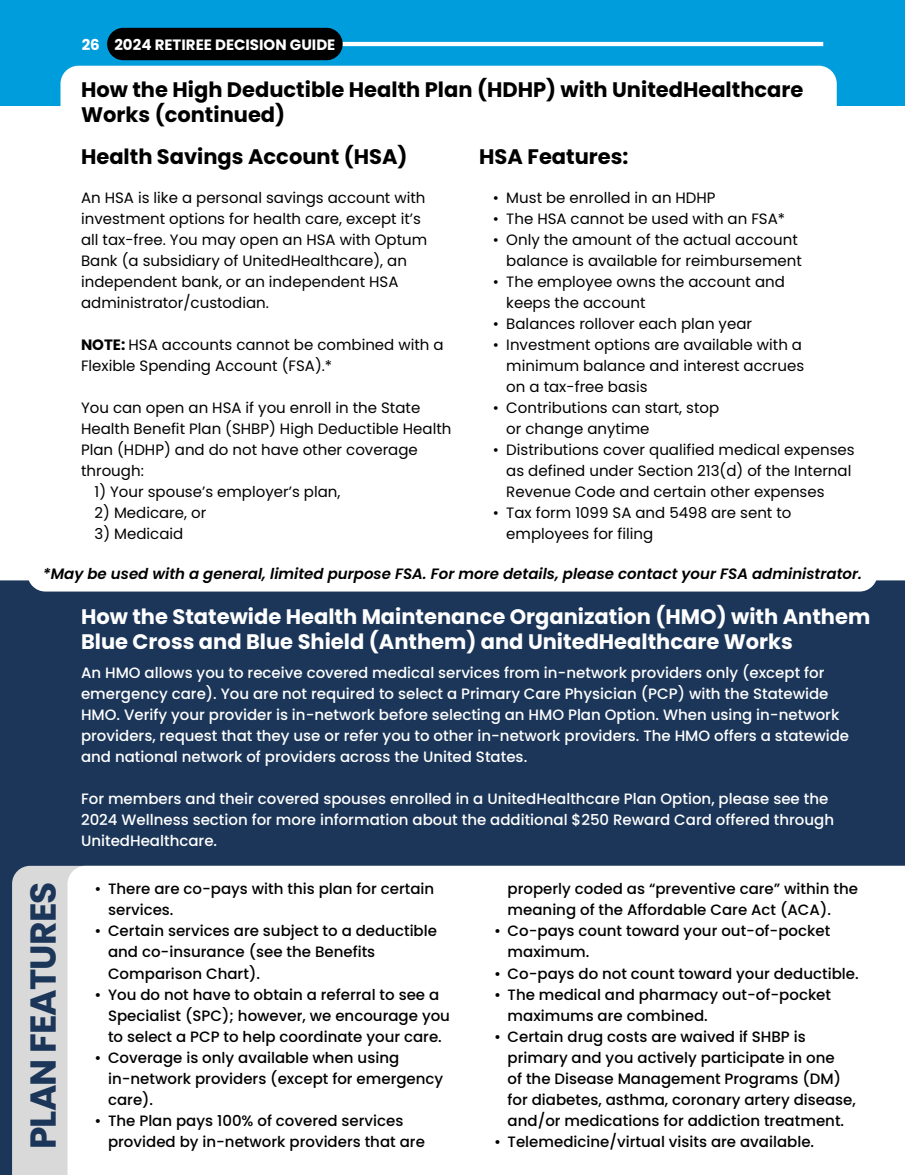
<style>
.page{position:relative;width:905px;height:1175px;background:#fff}
.page>*{position:absolute;margin:0;border:0;box-sizing:border-box;transform-origin:0 0}
.t1{font:700 36px "Poppins";letter-spacing:-.025em;color:#1b3659}
.t2{font:700 21px/25.2px "Poppins";color:#fff}
.t3{font:700 21px/25.2px "Poppins";color:#000}
.t4{font:15px/21px "Poppins";color:#000}
.t5{font:500 15px/21px "Poppins";color:#000}
.t6{font:500 15px/21px "Poppins";color:#fff}
.t7{font:italic 600 15px "Poppins";color:#000}
.t8{font:700 15px "Poppins";color:#fff}
.s1{font-weight:700}
</style>
<div class="page">
<div style="left:0;top:0;width:904px;height:106px;background:#009ddc"></div>
<div style="left:0;top:580px;width:904px;height:594px;background:#1b3659"></div>
<div style="left:60px;top:66px;width:776px;height:70px;background:#fff;border-radius:18px"></div>
<div style="left:27px;top:550px;width:850px;height:41px;background:#fff;border-radius:18px"></div>
<svg style="left:12px;top:865px;width:56px;height:309px;fill:#d9d9d9"></svg>
<svg style="left:68px;top:865px;width:836px;height:309px"></svg>
<hr style="left:322px;top:42px;width:501px;height:4px;background:#fff">
<div style="left:107px;top:28px;width:235px;height:32px;background:#000;border-radius:16px"></div>
<p class="t8" style="left:82px;top:36px;width:255px">26 2024 RETIREE DECISION GUIDE</p>
<h2 class="t3" style="left:81px;top:77px;width:724px">How the High Deductible Health Plan (HDHP) with UnitedHealthcare<br>Works (continued)</h2>
<h2 class="t3" style="left:81px;top:144px;width:328px">Health Savings Account (HSA)</h2>
<p class="t4" style="left:81px;top:187px;width:348px">An HSA is like a personal savings account with investment options for health care, except it’s all tax-free. You may open an HSA with Optum Bank (a subsidiary of UnitedHealthcare), an independent bank, or an independent HSA administrator/custodian.</p>
<p class="t4" style="left:81px;top:334px;width:364px"><span class="s1">NOTE:</span> HSA accounts cannot be combined with a<br>Flexible Spending Account (FSA).*</p>
<p class="t4" style="left:81px;top:397px;width:372px">You can open an HSA if you enroll in the State Health Benefit Plan (SHBP) High Deductible Health Plan (HDHP) and do not have other coverage through:</p>
<p class="t4" style="left:94px;top:481px;width:247px">1) Your spouse’s employer’s plan,</p>
<p class="t4" style="left:94px;top:502px;width:113px">2) Medicare, or</p>
<p class="t4" style="left:94px;top:523px;width:90px">3) Medicaid</p>
<h2 class="t3" style="left:479px;top:144px;width:151px">HSA Features:</h2>
<p class="t4" style="left:493px;top:187px;width:224px">• Must be enrolled in an HDHP</p>
<p class="t4" style="left:493px;top:208px;width:294px">• The HSA cannot be used with an FSA*</p>
<p class="t4" style="left:493px;top:229px;width:310px;text-align:right">• Only the amount of the actual account balance is available for reimbursement</p>
<p class="t4" style="left:506px;top:271px;width:280px;text-indent:-14px">• The employee owns the account and keeps the account</p>
<p class="t4" style="left:493px;top:313px;width:261px">• Balances rollover each plan year</p>
<p class="t4" style="left:506px;top:334px;width:299px;text-indent:-14px">• Investment options are available with a minimum balance and interest accrues on a tax-free basis</p>
<p class="t4" style="left:506px;top:397px;width:214px;text-indent:-14px">• Contributions can start, stop or change anytime</p>
<p class="t4" style="left:506px;top:439px;width:350px;text-indent:-14px">• Distributions cover qualified medical expenses as defined under Section 213(d) of the Internal<br>Revenue Code and certain other expenses</p>
<p class="t4" style="left:506px;top:502px;width:287px;text-indent:-14px">• Tax form 1099 SA and 5498 are sent to employees for filing</p>
<p class="t7" style="left:43px;top:564px;width:820px">*May be used with a general, limited purpose FSA. For more details, please contact your FSA administrator.</p>
<h1 class="t1" style="left:22px;top:1149px;width:269px;rotate:-90deg">PLAN FEATURES</h1>
<h2 class="t2" style="left:81px;top:604px;width:790px">How the Statewide Health Maintenance Organization (HMO) with Anthem<br>Blue Cross and Blue Shield (Anthem) and UnitedHealthcare Works</h2>
<p class="t6" style="left:81px;top:662px;width:769px">An HMO allows you to receive covered medical services from in-network providers only (except for emergency care). You are not required to select a Primary Care Physician (PCP) with the Statewide HMO. Verify your provider is in-network before selecting an HMO Plan Option. When using in-network providers, request that they use or refer you to other in-network providers. The HMO offers a statewide and national network of providers across the United States.</p>
<p class="t6" style="left:81px;top:788px;width:754px">For members and their covered spouses enrolled in a UnitedHealthcare Plan Option, please see the<br>2024 Wellness section for more information about the additional $250 Reward Card offered through<br>UnitedHealthcare.</p>
<p class="t5" style="left:108px;top:878px;width:328px;text-indent:-14px">• There are co-pays with this plan for certain services.</p>
<p class="t5" style="left:108px;top:920px;width:330px;text-indent:-14px">• Certain services are subject to a deductible and co-insurance (see the Benefits<br>Comparison Chart).</p>
<p class="t5" style="left:108px;top:983px;width:343px;text-indent:-14px">• You do not have to obtain a referral to see a<br>Specialist (SPC); however, we encourage you to select a PCP to help coordinate your care.</p>
<p class="t5" style="left:108px;top:1046px;width:337px;text-indent:-14px">• Coverage is only available when using in-network providers (except for emergency care).</p>
<p class="t5" style="left:108px;top:1109px;width:318px;text-indent:-14px">• The Plan pays 100% of covered services provided by in-network providers that are</p>
<p class="t5" style="left:507px;top:878px;width:352px">properly coded as “preventive care” within the meaning of the Affordable Care Act (ACA).</p>
<p class="t5" style="left:507px;top:920px;width:324px;text-indent:-14px">• Co-pays count toward your out-of-pocket maximum.</p>
<p class="t5" style="left:494px;top:962px;width:366px">• Co-pays do not count toward your deductible.</p>
<p class="t5" style="left:507px;top:983px;width:325px;text-indent:-14px">• The medical and pharmacy out-of-pocket maximums are combined.</p>
<p class="t5" style="left:507px;top:1025px;width:350px;text-indent:-14px">• Certain drug costs are waived if SHBP is primary and you actively participate in one<br>of the Disease Management Programs (DM) for diabetes, asthma, coronary artery disease, and/or medications for addiction treatment.</p>
<p class="t5" style="left:494px;top:1130px;width:321px">• Telemedicine/virtual visits are available.</p>
</div>
